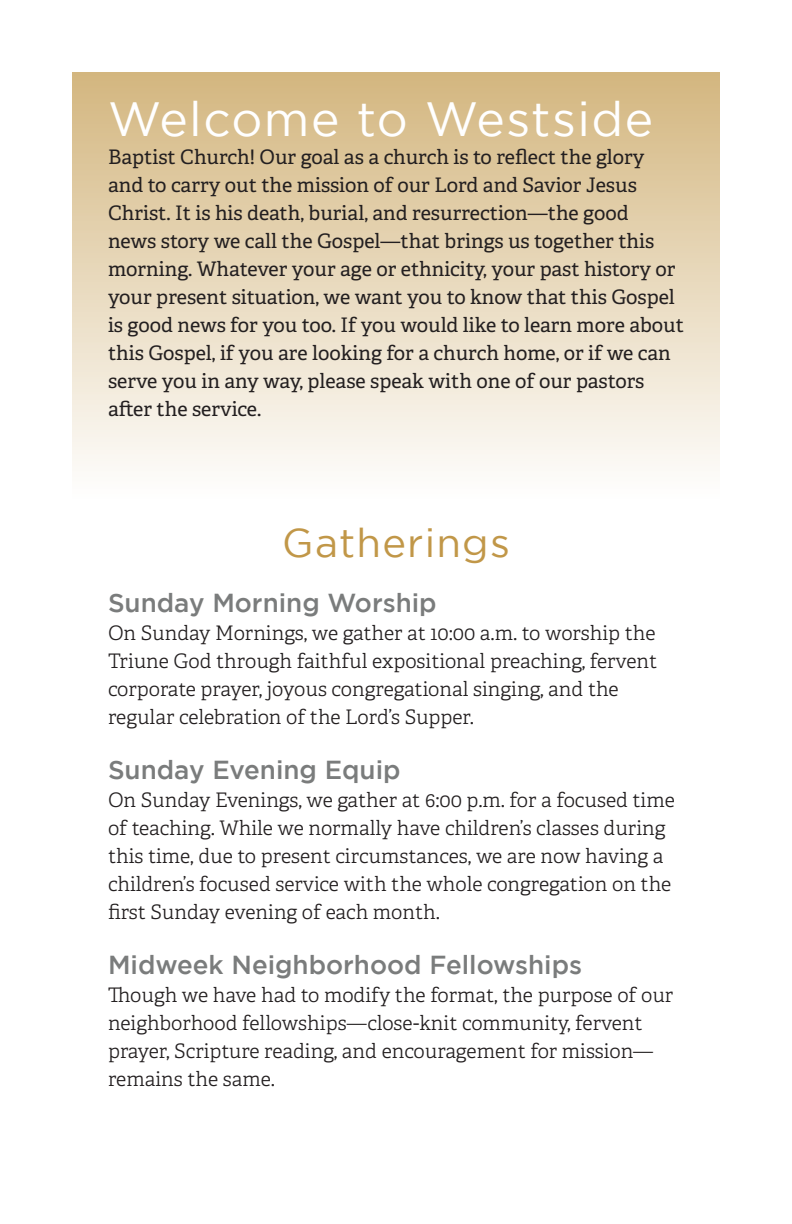
<style>
.page{position:relative;width:792px;height:1224px;background:#fff}
.page>*{position:absolute;margin:0;border:0;box-sizing:border-box;transform-origin:0 0}
.t1{font:48px "Gotham";letter-spacing:.03em;color:#fff}
.Head{font:40px "Gotham";letter-spacing:.03em;color:#c19748}
.Subhead{font:500 26px "Gotham";color:#7a7c7c}
.Body{font:300 20px/28px "Adelle";color:#231f20}
.Body_no___before{font:20px/28px "Adelle";color:#231f20}
</style>
<div class="page">
<div style="left:72px;top:72px;width:648px;height:426px;background:linear-gradient(to bottom,#d3b67f,#fefefd)"></div>
<p class="t1" style="left:108px;top:93px;width:547px">Welcome to Westside</p>
<p class="Body_no___before" style="left:108px;top:144px;width:577px">Baptist Church! Our goal as a church is to reflect the glory and to carry out the mission of our Lord and Savior Jesus Christ. It is his death, burial, and resurrection—the good<br>news story we call the Gospel—that brings us together this morning. Whatever your age or ethnicity, your past history or your present situation, we want you to know that this Gospel is good news for you too. If you would like to learn more about this Gospel, if you are looking for a church home, or if we can serve you in any way, please speak with one of our pastors after the service.</p>
<p class="Head" style="left:282px;top:521px;width:229px">Gatherings</p>
<p class="Subhead" style="left:108px;top:588px;width:330px">Sunday Morning Worship</p>
<p class="Body" style="left:108px;top:619px;width:551px">On Sunday Mornings, we gather at 10:00 a.m. to worship the Triune God through faithful expositional preaching, fervent corporate prayer, joyous congregational singing, and the regular celebration of the Lord’s Supper.</p>
<p class="Subhead" style="left:108px;top:755px;width:294px">Sunday Evening Equip</p>
<p class="Body" style="left:108px;top:786px;width:568px">On Sunday Evenings, we gather at 6:00 p.m. for a focused time of teaching. While we normally have children’s classes during this time, due to present circumstances, we are now having a children’s focused service with the whole congregation on the first Sunday evening of each month.</p>
<p class="Subhead" style="left:108px;top:950px;width:476px">Midweek Neighborhood Fellowships</p>
<p class="Body" style="left:108px;top:981px;width:567px">Though we have had to modify the format, the purpose of our neighborhood fellowships—close-knit community, fervent prayer, Scripture reading, and encouragement for mission— remains the same.</p>
</div>
